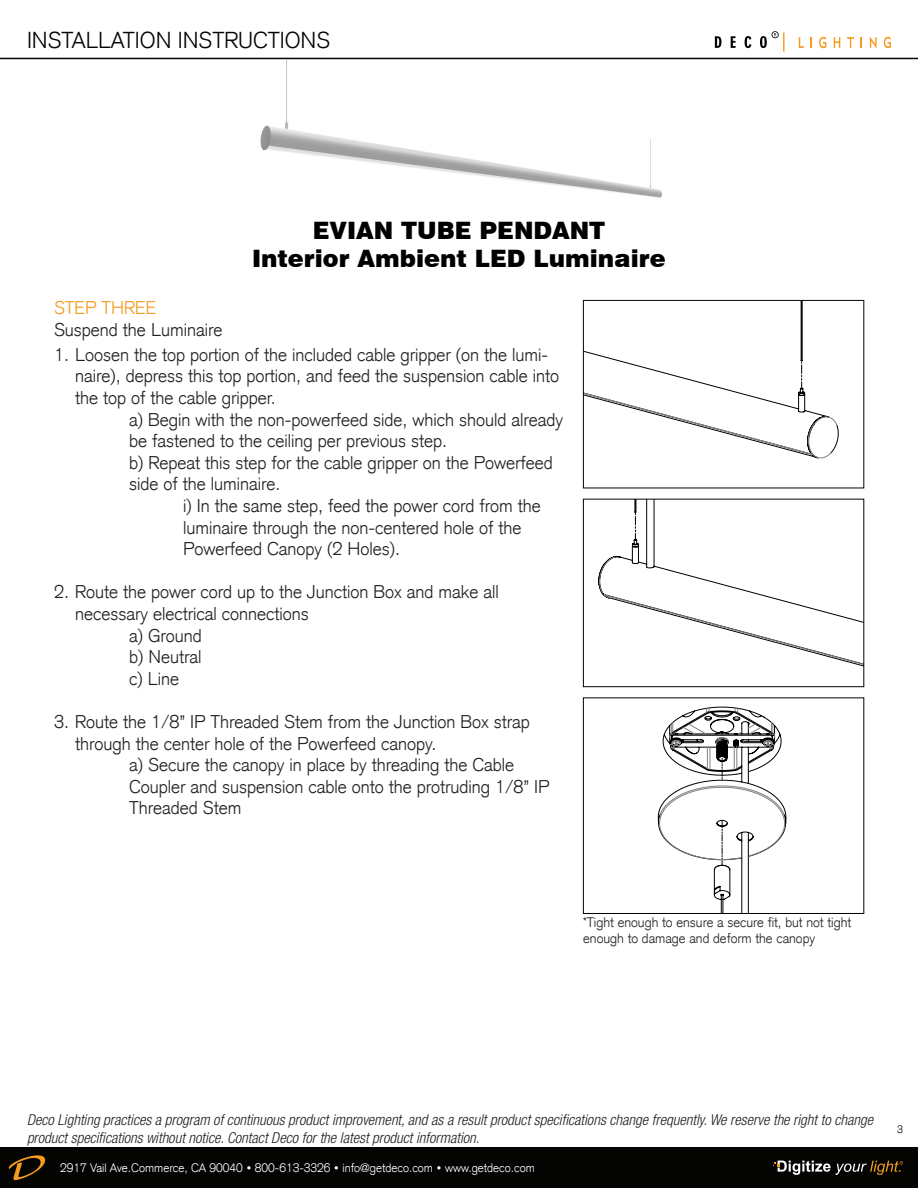
<style>
.page{position:relative;width:918px;height:1188px;background:#fff}
.page>*{position:absolute;margin:0;border:0;box-sizing:border-box;transform-origin:0 0}
.t1{font:900 24px/28.8px "Swiss 721 BT";color:#000;text-align:center}
.t2{font:300 22.5px "Akzidenz Grotesk CE";color:#040503}
.t3{font:300 18px/21.6px "Akzidenz Grotesk CE";color:#231f20}
.t4{font:300 18px "Akzidenz Grotesk CE";color:#f49a1e}
.t5{font:italic 300 condensed 15px/18px "Helvetica Neue LT Com";color:#231f20}
.t6{font:300 13.5px/16.2px "Akzidenz Grotesk CE";color:#231f20}
.t7{font:300 12px "Akzidenz Grotesk CE";color:#fff}
.t8{font:300 10.5px "Akzidenz Grotesk CE";color:#040503}
.s1{font-size:9px}
</style>
<div class="page">
<div style="left:0;top:1148px;width:918px;height:40px;background:#040503"></div>
<svg style="left:9px;top:1155px;width:37px;height:25px"></svg>
<svg style="left:773px;top:1161px;width:130px;height:14px"></svg>
<hr style="left:0;top:58px;width:918px;height:1px;background:#040503">
<svg style="left:715px;top:36px;width:7px;height:12px"></svg>
<svg style="left:731px;top:36px;width:5px;height:12px"></svg>
<svg style="left:745px;top:36px;width:6px;height:12px"></svg>
<svg style="left:799px;top:37px;width:5px;height:11px"></svg>
<svg style="left:810px;top:37px;width:2px;height:11px"></svg>
<svg style="left:819px;top:37px;width:7px;height:11px"></svg>
<svg style="left:834px;top:37px;width:6px;height:11px"></svg>
<svg style="left:847px;top:37px;width:7px;height:11px"></svg>
<svg style="left:870px;top:37px;width:7px;height:11px"></svg>
<svg style="left:884px;top:37px;width:7px;height:11px"></svg>
<svg style="left:760px;top:31px;width:25px;height:21px"></svg>
<img style="left:240px;top:59px;width:432px;height:140px">
<svg style="left:585px;top:302px;width:254px;height:156px"></svg>
<div style="left:583px;top:300px;width:281px;height:188px;border:1px solid #040503"></div>
<svg style="left:612px;top:501px;width:43px;height:56px"></svg>
<svg style="left:634px;top:512px;width:3px;height:33px"></svg>
<svg style="left:599px;top:557px;width:263px;height:109px"></svg>
<div style="left:583px;top:499px;width:281px;height:188px;border:1px solid #040503"></div>
<svg style="left:657px;top:706px;width:130px;height:206px"></svg>
<svg style="left:659px;top:708px;width:126px;height:162px"></svg>
<div style="left:583px;top:698px;width:281px;height:216px;border:1px solid #040503"></div>
<p class="t2" style="left:27px;top:25px;width:305px">INSTALLATION INSTRUCTIONS</p>
<h1 class="t1" style="left:252px;top:215px;width:415px">EVIAN TUBE PENDANT<br>Interior Ambient LED Luminaire</h1>
<p class="t4" style="left:54px;top:296px;width:104px">STEP THREE</p>
<p class="t3" style="left:54px;top:319px;width:170px">Suspend the Luminaire</p>
<p class="t3" style="left:75px;top:344px;width:486px;text-indent:-21px">1. Loosen the top portion of the included cable gripper (on the lumi&shy;naire), depress this top portion, and feed the suspension cable into the top of the cable gripper.</p>
<p class="t3" style="left:129px;top:408px;width:436px">a) Begin with the non-powerfeed side, which should already be fastened to the ceiling per previous step.</p>
<p class="t3" style="left:129px;top:452px;width:425px">b) Repeat this step for the cable gripper on the Powerfeed side of the luminaire.</p>
<p class="t3" style="left:183px;top:495px;width:359px">i) In the same step, feed the power cord from the</p>
<p class="t3" style="left:183px;top:516px;width:340px">luminaire through the non-centered hole of the<br>Powerfeed Canopy (2 Holes).</p>
<p class="t3" style="left:75px;top:581px;width:425px;text-indent:-21px">2. Route the power cord up to the Junction Box and make all necessary electrical connections</p>
<p class="t3" style="left:129px;top:624px;width:74px">a) Ground</p>
<p class="t3" style="left:129px;top:646px;width:74px">b) Neutral</p>
<p class="t3" style="left:129px;top:668px;width:52px">c) Line</p>
<p class="t3" style="left:75px;top:711px;width:456px;text-indent:-21px">3. Route the 1/8” IP Threaded Stem from the Junction Box strap through the center hole of the Powerfeed canopy.</p>
<p class="t3" style="left:129px;top:754px;width:422px">a) Secure the canopy in place by threading the Cable<br>Coupler and suspension cable onto the protruding 1/8” IP<br>Threaded Stem</p>
<p class="t6" style="left:583px;top:914px;width:270px">*Tight enough to ensure a secure fit, but not tight enough to damage and deform the canopy</p>
<p class="t5" style="left:27px;top:1111px;width:848px">Deco Lighting practices a program of continuous product improvement, and as a result product specifications change frequently. We reserve the right to change product specifications without notice. Contact Deco for the latest product information.</p>
<p class="t7" style="left:60px;top:1160px;width:476px">2917 Vail Ave.Commerce, CA 90040 <span class="s1">•</span> 800-613-3326 <span class="s1">•</span> info@getdeco.com <span class="s1">•</span> www.getdeco.com</p>
<p class="t8" style="left:897px;top:1122px;width:7px">3</p>
</div>
